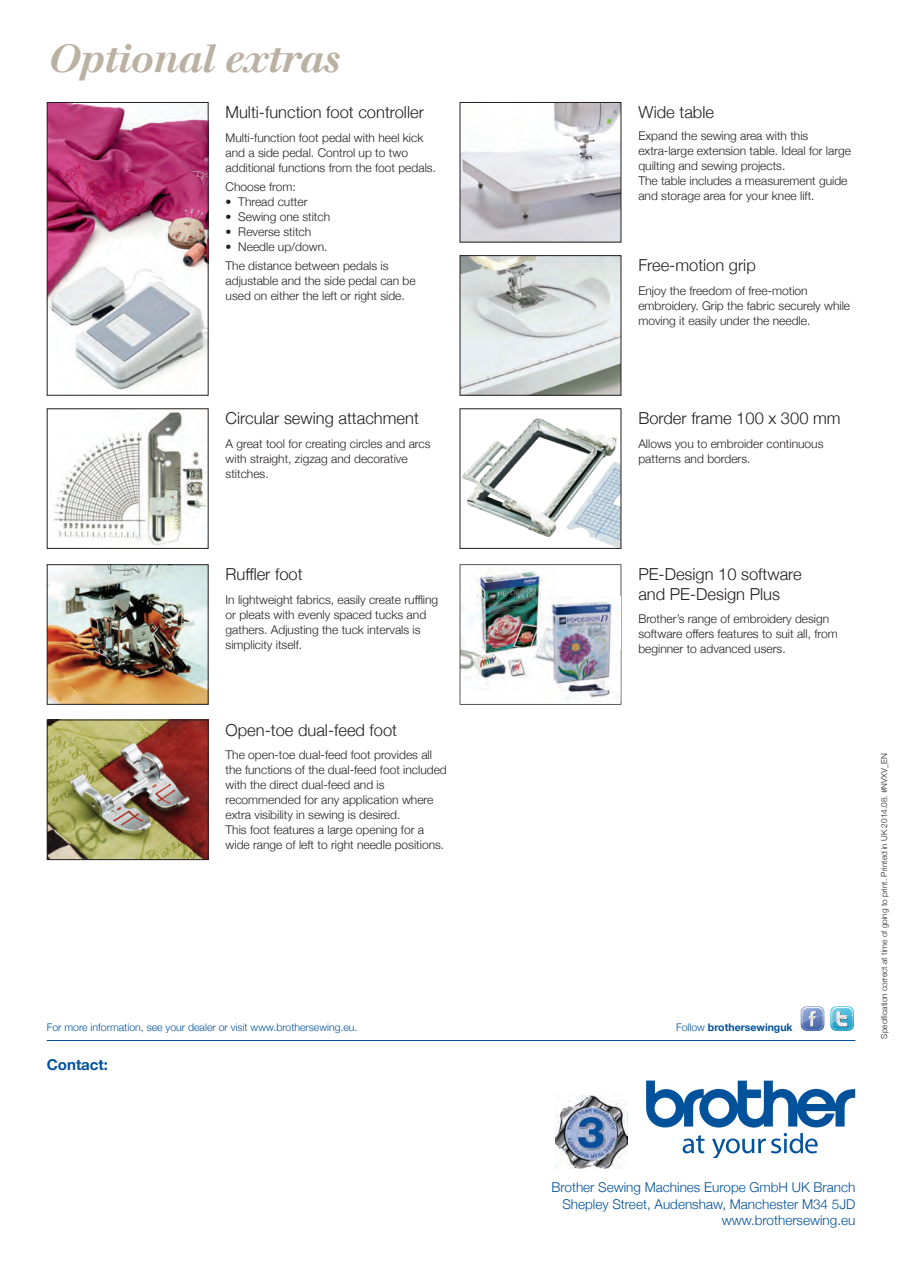
<style>
.page{position:relative;width:898px;height:1272px;background:#fff}
.page>*{position:absolute;margin:0;border:0;box-sizing:border-box;transform-origin:0 0}
.t1{font:italic 500 39px "Walbaum";letter-spacing:-.025em;color:#bbb1a3}
.t2{font:300 16.5px/19.5px "Helvetica Neue";color:#231f20}
.t3{font:700 15px "Helvetica Neue";color:#01519b}
.t4{font:300 13.5px/16.5px "Helvetica Neue";color:#01519b;text-align:right}
.t5{font:300 12px/15px "Helvetica Neue";color:#231f20}
.t6{font:300 10.5px "Helvetica Neue";color:#01519b}
.t7{font:700 10.5px "Helvetica Neue";color:#01519b}
.t8{font:300 8.25px "Helvetica Neue";color:#231f20}
.s1{font-weight:300}
</style>
<div class="page">
<img style="left:461px;top:104px;width:158px;height:136px">
<img style="left:461px;top:257px;width:158px;height:136px">
<div style="left:459px;top:255px;width:162px;height:140px;border:1px solid #231f20"></div>
<img style="left:462px;top:418px;width:155px;height:119px">
<svg style="left:646px;top:1080px;width:208px;height:77px"></svg>
<hr style="left:47px;top:1040px;width:808px;height:1px;background:#01519b">
<img style="left:555px;top:1095px;width:72px;height:73px">
<img style="left:49px;top:721px;width:157px;height:137px">
<div style="left:47px;top:719px;width:161px;height:141px;border:1px solid #231f20"></div>
<img style="left:53px;top:410px;width:153px;height:136px">
<div style="left:47px;top:408px;width:161px;height:141px;border:1px solid #231f20"></div>
<img style="left:49px;top:566px;width:157px;height:136px">
<div style="left:47px;top:564px;width:161px;height:140px;border:1px solid #231f20"></div>
<img style="left:459px;top:564px;width:162px;height:140px">
<img style="left:49px;top:104px;width:157px;height:286px">
<div style="left:47px;top:102px;width:161px;height:293px;border:1px solid #231f20"></div>
<img style="left:604px;top:597px;width:16px;height:52px">
<img style="left:541px;top:690px;width:39px;height:12px">
<img style="left:580px;top:649px;width:40px;height:53px">
<img style="left:541px;top:597px;width:63px;height:93px">
<svg style="left:830px;top:1006px;width:23px;height:24px"></svg>
<img style="left:831px;top:1015px;width:20px;height:14px">
<svg style="left:800px;top:1006px;width:24px;height:24px"></svg>
<img style="left:801px;top:1015px;width:21px;height:14px">
<h1 class="t1" style="left:47px;top:36px;width:293px">Optional extras</h1>
<h2 class="t2" style="left:225px;top:101px;width:200px">Multi-function foot controller</h2>
<p class="t5" style="left:225px;top:129px;width:212px">Multi-function foot pedal with heel kick and a side pedal. Control up to two additional functions from the foot pedals.</p>
<p class="t5" style="left:225px;top:178px;width:72px">Choose from:</p>
<p class="t5" style="left:225px;top:193px;width:83px">• Thread cutter</p>
<p class="t5" style="left:225px;top:208px;width:106px">• Sewing one stitch</p>
<p class="t5" style="left:225px;top:223px;width:87px">• Reverse stitch</p>
<p class="t5" style="left:225px;top:236px;width:164px;line-height:19.2px">• Needle up/down.<br>The distance between pedals is</p>
<p class="t5" style="left:225px;top:273px;width:192px">adjustable and the side pedal can be used on either the left or right side.</p>
<h2 class="t2" style="left:225px;top:408px;width:195px">Circular sewing attachment</h2>
<p class="t5" style="left:225px;top:435px;width:206px">A great tool for creating circles and arcs with straight, zigzag and decorative stitches.</p>
<h2 class="t2" style="left:638px;top:101px;width:77px">Wide table</h2>
<p class="t5" style="left:638px;top:127px;width:214px">Expand the sewing area with this extra-large extension table. Ideal for large quilting and sewing projects.<br>The table includes a measurement guide and storage area for your knee lift.</p>
<h2 class="t2" style="left:638px;top:255px;width:119px">Free-motion grip</h2>
<p class="t5" style="left:638px;top:282px;width:213px">Enjoy the freedom of free-motion embroidery. Grip the fabric securely while moving it easily under the needle.</p>
<h2 class="t2" style="left:638px;top:408px;width:204px">Border frame 100 x 300 mm</h2>
<p class="t5" style="left:638px;top:435px;width:186px">Allows you to embroider continuous patterns and borders.</p>
<h2 class="t2" style="left:225px;top:563px;width:79px">Ruffl er foot</h2>
<p class="t5" style="left:225px;top:591px;width:214px">In lightweight fabrics, easily create ruffl ing or pleats with evenly spaced tucks and gathers. Adjusting the tuck intervals is simplicity itself.</p>
<h2 class="t2" style="left:225px;top:719px;width:173px">Open-toe dual-feed foot</h2>
<p class="t5" style="left:225px;top:746px;width:223px">The open-toe dual-feed foot provides all the functions of the dual-feed foot included with the direct dual-feed and is recommended for any application where extra visibility in sewing is desired.<br>This foot features a large opening for a wide range of left to right needle positions.</p>
<h2 class="t2" style="left:638px;top:563px;width:165px">PE-Design 10 software and PE-Design Plus</h2>
<p class="t5" style="left:638px;top:611px;width:201px">Brother’s range of embroidery design software offers features to suit all, from beginner to advanced users.</p>
<p class="t6" style="left:47px;top:1018px;width:312px">For more information, see your dealer or visit www.brothersewing.eu.</p>
<p class="t7" style="left:675px;top:1018px;width:118px"><span class="s1">Follow</span> brothersewinguk</p>
<p class="t3" style="left:47px;top:1053px;width:63px">Contact:</p>
<p class="t8" style="left:877px;top:1038px;width:287px;rotate:-90deg">Specification correct at time of going to print. Printed in UK 2014.08. #NVXV_EN</p>
<p class="t4" style="left:551px;top:1178px;width:305px">Brother Sewing Machines Europe GmbH UK Branch<br>Shepley Street, Audenshaw, Manchester M34 5JD www.brothersewing.eu</p>
</div>
